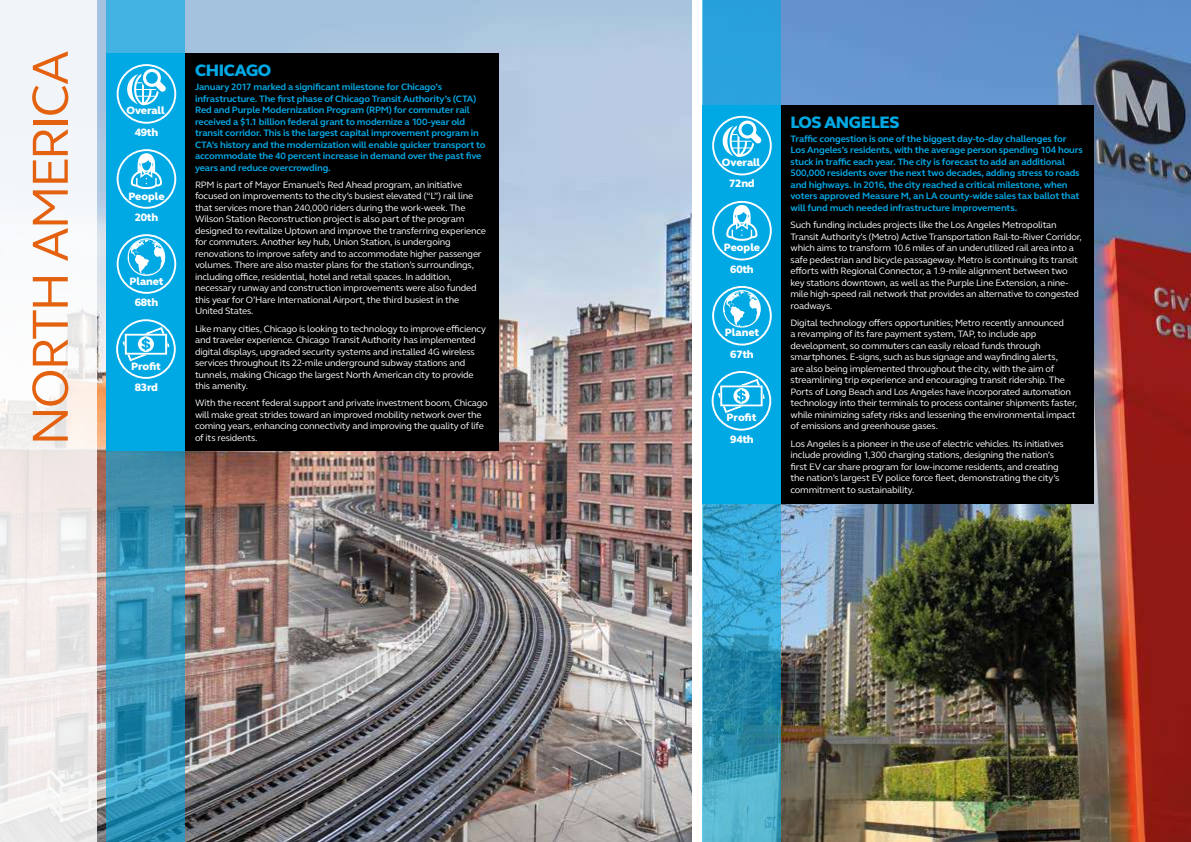
<style>
.page{position:relative;width:1191px;height:842px;background:#fff}
.page>*{position:absolute;margin:0;border:0;box-sizing:border-box;transform-origin:0 0}
.t1{font:52px "FS Elliot Pro";letter-spacing:-.05em;color:#e3610f}
.t2{font:800 17px "FS Elliot Pro";letter-spacing:-.025em;color:#00a8e4}
.t3{font:800 11px "FS Elliot Pro";letter-spacing:-.025em;color:#fff}
.t4{font:800 10.9px "FS Elliot Pro";color:#fff}
.t5{font:9.5px/11.5px "FS Elliot Pro";letter-spacing:-.02em;color:#fff}
.t6{font:700 9.5px/11.5px "FS Elliot Pro";letter-spacing:-.015em;color:#00a8e4}
</style>
<div class="page">
<img style="left:780px;top:0;width:411px;height:842px">
<img style="left:97px;top:0;width:595px;height:842px">
<svg style="left:0;top:0;width:97px;height:842px;fill:#f2f5f4"></svg>
<svg style="left:107px;top:0;width:78px;height:842px"></svg>
<svg style="left:702px;top:0;width:78px;height:842px"></svg>
<div style="left:185px;top:53px;width:313px;height:398px;background:#000"></div>
<div style="left:107px;top:53px;width:78px;height:398px;background:#00a8e4"></div>
<svg style="left:117px;top:64px;width:59px;height:60px"></svg>
<svg style="left:117px;top:149px;width:59px;height:60px"></svg>
<svg style="left:117px;top:234px;width:59px;height:60px"></svg>
<svg style="left:116px;top:319px;width:60px;height:60px"></svg>
<div style="left:780px;top:105px;width:314px;height:399px;background:#000"></div>
<div style="left:702px;top:105px;width:78px;height:399px;background:#00a8e4"></div>
<svg style="left:712px;top:116px;width:59px;height:59px"></svg>
<svg style="left:712px;top:201px;width:59px;height:59px"></svg>
<svg style="left:712px;top:286px;width:59px;height:59px"></svg>
<svg style="left:711px;top:371px;width:60px;height:60px"></svg>
<h1 class="t1" style="left:15px;top:446px;width:397px;rotate:-90deg">NORTH AMERICA</h1>
<p class="t4" style="left:126px;top:103px;width:40px">Overall</p>
<p class="t3" style="left:135px;top:125px;width:25px">49th</p>
<p class="t4" style="left:128px;top:189px;width:38px">People</p>
<p class="t3" style="left:135px;top:210px;width:25px">20th</p>
<p class="t4" style="left:129px;top:274px;width:36px">Planet</p>
<p class="t3" style="left:135px;top:295px;width:25px">68th</p>
<p class="t4" style="left:131px;top:359px;width:31px">Profit</p>
<p class="t3" style="left:135px;top:380px;width:25px">83rd</p>
<h2 class="t2" style="left:195px;top:59px;width:78px">CHICAGO</h2>
<p class="t6" style="left:195px;top:81px;width:292px">January 2017 marked a significant milestone for Chicago’s infrastructure. The first phase of Chicago Transit Authority’s (CTA)<br>Red and Purple Modernization Program (RPM) for commuter rail received a $1.1 billion federal grant to modernize a 100-year old transit corridor. This is the largest capital improvement program in CTA’s history and the modernization will enable quicker transport to accommodate the 40 percent increase in demand over the past five years and reduce overcrowding.</p>
<p class="t5" style="left:195px;top:179px;width:292px">RPM is part of Mayor Emanuel’s Red Ahead program, an initiative focused on improvements to the city’s busiest elevated (“L”) rail line that services more than 240,000 riders during the work-week. The Wilson Station Reconstruction project is also part of the program designed to revitalize Uptown and improve the transferring experience for commuters. Another key hub, Union Station, is undergoing renovations to improve safety and to accommodate higher passenger volumes. There are also master plans for the station’s surroundings, including office, residential, hotel and retail spaces. In addition, necessary runway and construction improvements were also funded this year for O’Hare International Airport, the third busiest in the United States.</p>
<p class="t5" style="left:195px;top:322px;width:292px">Like many cities, Chicago is looking to technology to improve efficiency and traveler experience. Chicago Transit Authority has implemented digital displays, upgraded security systems and installed 4G wireless services throughout its 22-mile underground subway stations and tunnels, making Chicago the largest North American city to provide this amenity.</p>
<p class="t5" style="left:195px;top:397px;width:294px">With the recent federal support and private investment boom, Chicago will make great strides toward an improved mobility network over the coming years, enhancing connectivity and improving the quality of life of its residents.</p>
<p class="t4" style="left:722px;top:155px;width:40px">Overall</p>
<p class="t3" style="left:729px;top:176px;width:27px">72nd</p>
<p class="t4" style="left:724px;top:240px;width:38px">People</p>
<p class="t3" style="left:730px;top:261px;width:25px">60th</p>
<p class="t4" style="left:725px;top:325px;width:36px">Planet</p>
<p class="t3" style="left:730px;top:346px;width:25px">67th</p>
<p class="t4" style="left:726px;top:410px;width:31px">Profit</p>
<p class="t3" style="left:730px;top:431px;width:25px">94th</p>
<h2 class="t2" style="left:790px;top:110px;width:111px">LOS ANGELES</h2>
<p class="t6" style="left:790px;top:133px;width:294px">Traffic congestion is one of the biggest day-to-day challenges for Los Angeles’s residents, with the average person spending 104 hours stuck in traffic each year. The city is forecast to add an additional 500,000 residents over the next two decades, adding stress to roads and highways. In 2016, the city reached a critical milestone, when voters approved Measure M, an LA county-wide sales tax ballot that will fund much needed infrastructure improvements.</p>
<p class="t5" style="left:790px;top:219px;width:293px">Such funding includes projects like the Los Angeles Metropolitan Transit Authority’s (Metro) Active Transportation Rail-to-River Corridor, which aims to transform 10.6 miles of an underutilized rail area into a safe pedestrian and bicycle passageway. Metro is continuing its transit efforts with Regional Connector, a 1.9-mile alignment between two key stations downtown, as well as the Purple Line Extension, a nine&shy;mile high-speed rail network that provides an alternative to congested roadways.</p>
<p class="t5" style="left:790px;top:317px;width:288px">Digital technology offers opportunities; Metro recently announced<br>a revamping of its fare payment system, TAP, to include app development, so commuters can easily reload funds through smartphones. E-signs, such as bus signage and wayfinding alerts,<br>are also being implemented throughout the city, with the aim of streamlining trip experience and encouraging transit ridership. The Ports of Long Beach and Los Angeles have incorporated automation technology into their terminals to process container shipments faster, while minimizing safety risks and lessening the environmental impact of emissions and greenhouse gases.</p>
<p class="t5" style="left:790px;top:437px;width:275px">Los Angeles is a pioneer in the use of electric vehicles. Its initiatives include providing 1,300 charging stations, designing the nation’s first EV car share program for low-income residents, and creating the nation’s largest EV police force fleet, demonstrating the city’s commitment to sustainability.</p>
</div>
